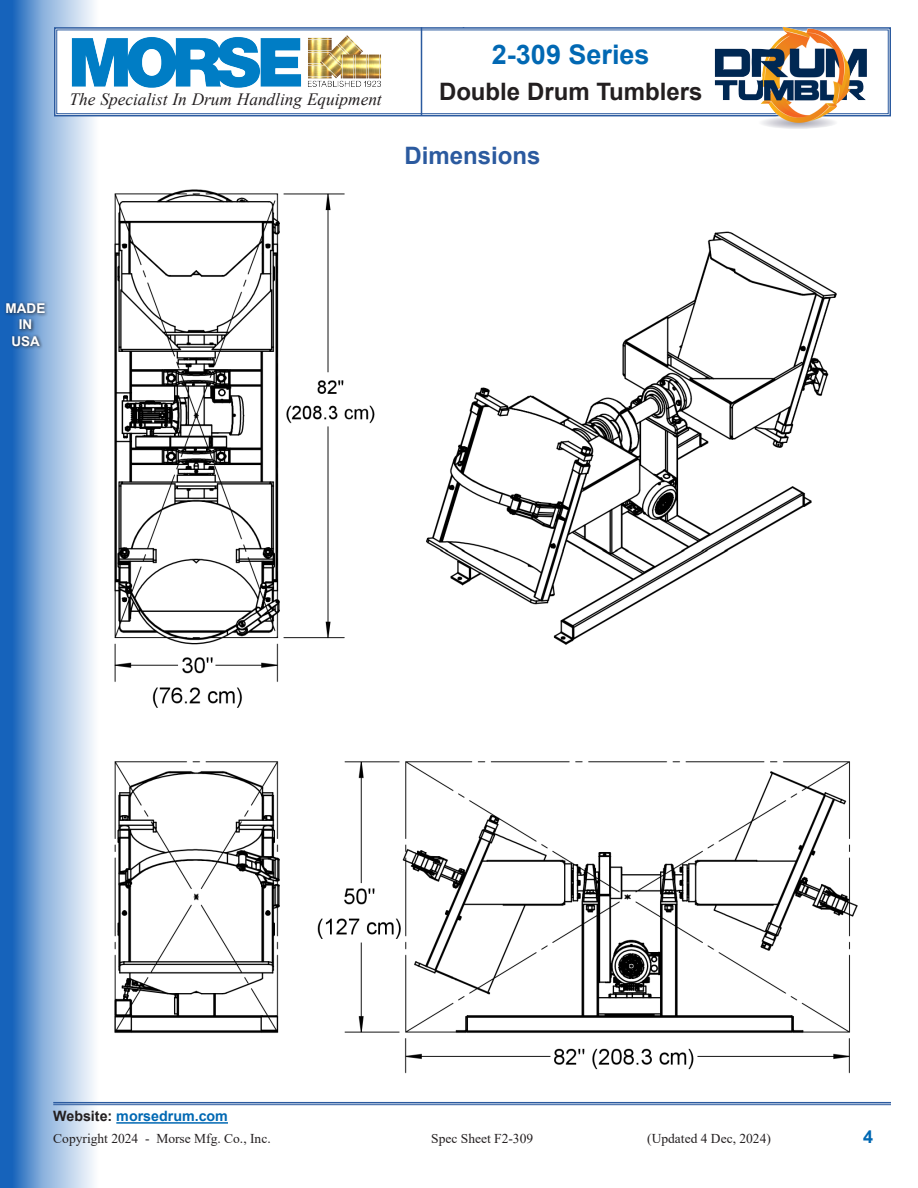
<style>
.page{position:relative;width:918px;height:1188px;background:#fff}
.page>*{position:absolute;margin:0;border:0;box-sizing:border-box;transform-origin:0 0}
.t1{font:700 27px "Arial";color:#0168b3}
.t2{font:700 24px "Arial";color:#231f20}
.Body_Text{font:700 24px "Arial";color:#2b5a9f}
.t3{font:700 18px "Arial";color:#0168b3}
.t4{font:italic 17.25px "Times New Roman";color:#231f20}
.t5{font:700 14.25px "Arial";color:#0168b3}
.t6{font:13.5px "Times New Roman";color:#231f20}
.t7{font:700 13.5px/16.2px "Arial";color:#fff;text-align:center}
.s1{color:#231f20}
</style>
<div class="page">
<img style="left:0;top:0;width:202px;height:1188px">
<hr style="left:53px;top:1102px;width:838px;height:1px;background:#2b5a9f">
<hr style="left:53px;top:1104px;width:838px;height:1px;background:#2b5a9f">
<hr style="left:116px;top:1122px;width:112px;height:2px;background:#0168b3">
<div style="left:4px;top:301px;width:45px;height:49px;background:#231f20;opacity:.95"></div>
<svg style="left:53px;top:26px;width:838px;height:91px"></svg>
<div style="left:56px;top:30px;width:833px;height:84px;border:1px solid #2b5a9f"></div>
<hr style="left:421px;top:27px;width:1px;height:88px;background:#2b5a9f">
<img style="left:64px;top:22px;width:324px;height:80px">
<img style="left:715px;top:27px;width:152px;height:102px">
<img style="left:106px;top:180px;width:752px;height:904px">
<p class="t4" style="left:70px;top:88px;width:314px">The Specialist In Drum Handling Equipment</p>
<h1 class="t1" style="left:492px;top:36px;width:159px">2-309 Series</h1>
<h2 class="t2" style="left:439px;top:75px;width:265px">Double Drum Tumblers</h2>
<p class="Body_Text" style="left:404px;top:139px;width:138px">Dimensions</p>
<p class="t7" style="left:6px;top:301px;width:41px">MADE<br>IN<br>USA</p>
<p class="t5" style="left:53px;top:1106px;width:176px"><span class="s1">Website:</span> morsedrum.com</p>
<p class="t6" style="left:53px;top:1129px;width:219px">Copyright 2024 - Morse Mfg. Co., Inc.</p>
<p class="t6" style="left:431px;top:1129px;width:103px">Spec Sheet F2-309</p>
<p class="t6" style="left:647px;top:1129px;width:125px">(Updated 4 Dec, 2024)</p>
<h3 class="t3" style="left:863px;top:1124px;width:12px">4</h3>
</div>
